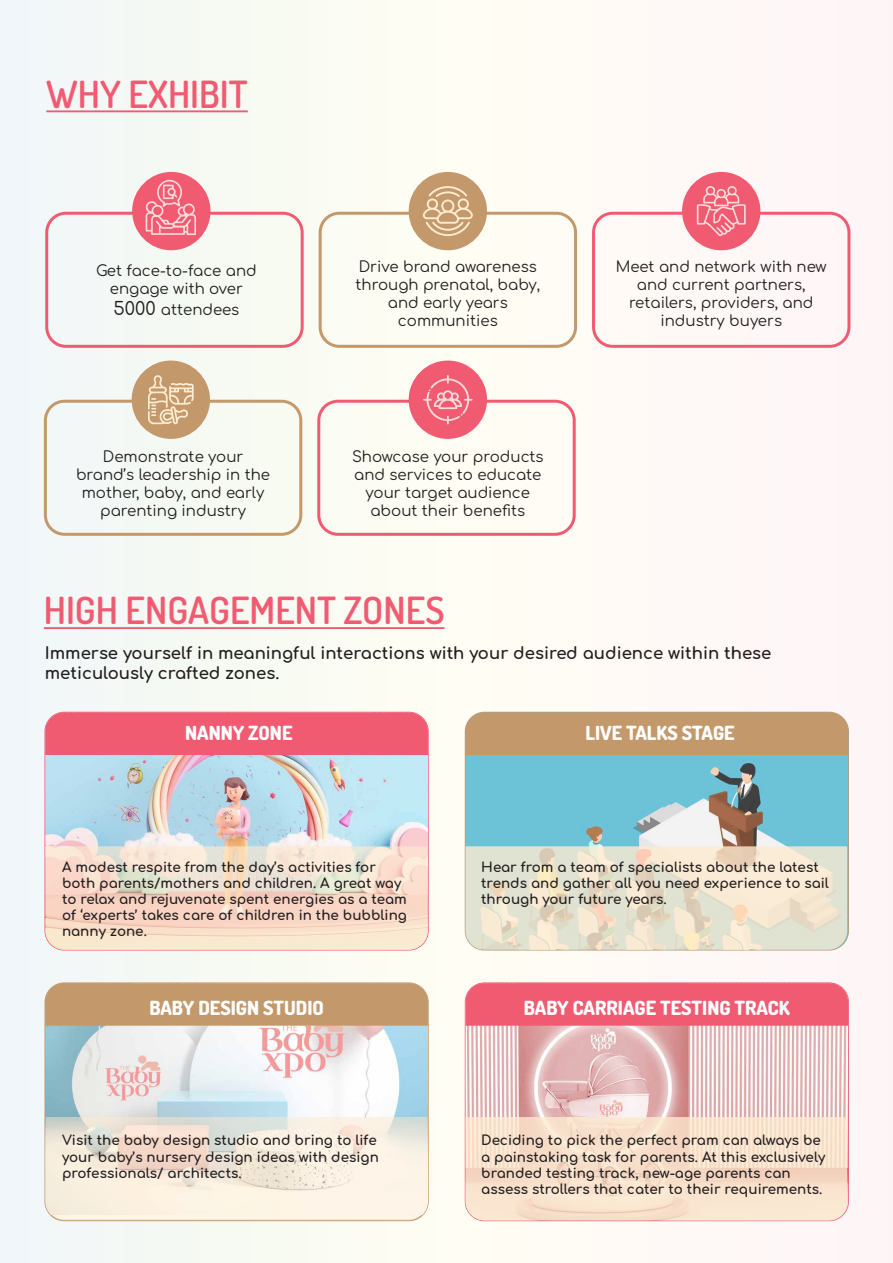
<style>
.page{position:relative;width:893px;height:1263px;background:#fff}
.page>*{position:absolute;margin:0;border:0;box-sizing:border-box;transform-origin:0 0}
.t1{font:600 37.5px "Dosis";color:#f05b72}
.t2{font:800 19.5px "Dosis";color:#fff}
.t3{font:700 16.5px/19.8px "Comfortaa";color:#231f20}
.t4{font:15px/18px "Comfortaa";color:#231f20;text-align:center}
.t5{font:700 13.5px/16.2px "Comfortaa";color:#231f20}
.s1{font-size:18px}
</style>
<div class="page">
<div style="left:0;top:0;width:893px;height:1263px;background:linear-gradient(to right,#f3f9f3,#fff8f5)"></div>
<img style="left:465px;top:755px;width:383px;height:195px">
<img style="left:45px;top:755px;width:383px;height:195px">
<img style="left:45px;top:1026px;width:383px;height:189px">
<img style="left:465px;top:1026px;width:383px;height:194px">
<svg style="left:465px;top:1117px;width:382px;height:103px;background:#f7e0cb"></svg>
<svg style="left:46px;top:1117px;width:381px;height:103px;background:#f4eadc"></svg>
<svg style="left:465px;top:846px;width:382px;height:104px;background:#e9e2cd"></svg>
<svg style="left:46px;top:846px;width:381px;height:104px;background:#f5ddcb"></svg>
<hr style="left:46px;top:110px;width:202px;height:2px;background:#f05b72">
<hr style="left:44px;top:627px;width:400px;height:2px;background:#f05b72">
<div style="left:45px;top:712px;width:383px;height:43px;background:#f05b72"></div>
<div style="left:465px;top:983px;width:383px;height:43px;background:#f05b72"></div>
<div style="left:45px;top:983px;width:383px;height:43px;background:#c3996c"></div>
<div style="left:465px;top:712px;width:383px;height:43px;background:#c3996c"></div>
<div style="left:132px;top:172px;width:78px;height:78px;background:#f05b72;border-radius:50%"></div>
<svg style="left:45px;top:180px;width:259px;height:168px"></svg>
<div style="left:682px;top:172px;width:78px;height:78px;background:#f05b72;border-radius:50%"></div>
<div style="left:409px;top:172px;width:78px;height:78px;background:#c3996c;border-radius:50%"></div>
<svg style="left:319px;top:186px;width:258px;height:162px"></svg>
<div style="left:409px;top:361px;width:78px;height:78px;background:#f05b72;border-radius:50%"></div>
<div style="left:132px;top:361px;width:78px;height:78px;background:#c3996c;border-radius:50%"></div>
<svg style="left:592px;top:186px;width:258px;height:162px"></svg>
<svg style="left:44px;top:375px;width:258px;height:161px"></svg>
<svg style="left:317px;top:375px;width:259px;height:161px"></svg>
<h1 class="t1" style="left:46px;top:67px;width:203px">WHY EXHIBIT</h1>
<p class="t4" style="left:96px;top:259px;width:162px">Get face-to-face and engage with over</p>
<p class="t4" style="left:114px;top:299px;width:127px"><span class="s1">5000</span> attendees</p>
<p class="t4" style="left:356px;top:256px;width:186px">Drive brand awareness through prenatal, baby, and early years communities</p>
<p class="t4" style="left:616px;top:256px;width:212px">Meet and network with new and current partners, retailers, providers, and industry buyers</p>
<p class="t4" style="left:76px;top:446px;width:196px">Demonstrate your brand’s leadership in the mother, baby, and early parenting industry</p>
<p class="t4" style="left:352px;top:446px;width:193px">Showcase your products and services to educate your target audience about their benefits</p>
<h1 class="t1" style="left:44px;top:583px;width:402px">HIGH ENGAGEMENT ZONES</h1>
<p class="t3" style="left:45px;top:641px;width:728px">Immerse yourself in meaningful interactions with your desired audience within these meticulously crafted zones.</p>
<h2 class="t2" style="left:185px;top:718px;width:109px">NANNY ZONE</h2>
<h2 class="t2" style="left:585px;top:718px;width:151px">LIVE TALKS STAGE</h2>
<p class="t5" style="left:62px;top:857px;width:346px">A modest respite from the day’s activities for both parents/mothers and children. A great way to relax and rejuvenate spent energies as a team of ‘experts’ takes care of children in the bubbling nanny zone.</p>
<p class="t5" style="left:481px;top:857px;width:349px">Hear from a team of specialists about the latest trends and gather all you need experience to sail through your future years.</p>
<h2 class="t2" style="left:149px;top:993px;width:176px">BABY DESIGN STUDIO</h2>
<h2 class="t2" style="left:524px;top:993px;width:268px">BABY CARRIAGE TESTING TRACK</h2>
<p class="t5" style="left:62px;top:1131px;width:318px">Visit the baby design studio and bring to life your baby’s nursery design ideas with design professionals/ architects.</p>
<p class="t5" style="left:481px;top:1131px;width:346px">Deciding to pick the perfect pram can always be a painstaking task for parents. At this exclusively branded testing track, new-age parents can assess strollers that cater to their requirements.</p>
</div>
